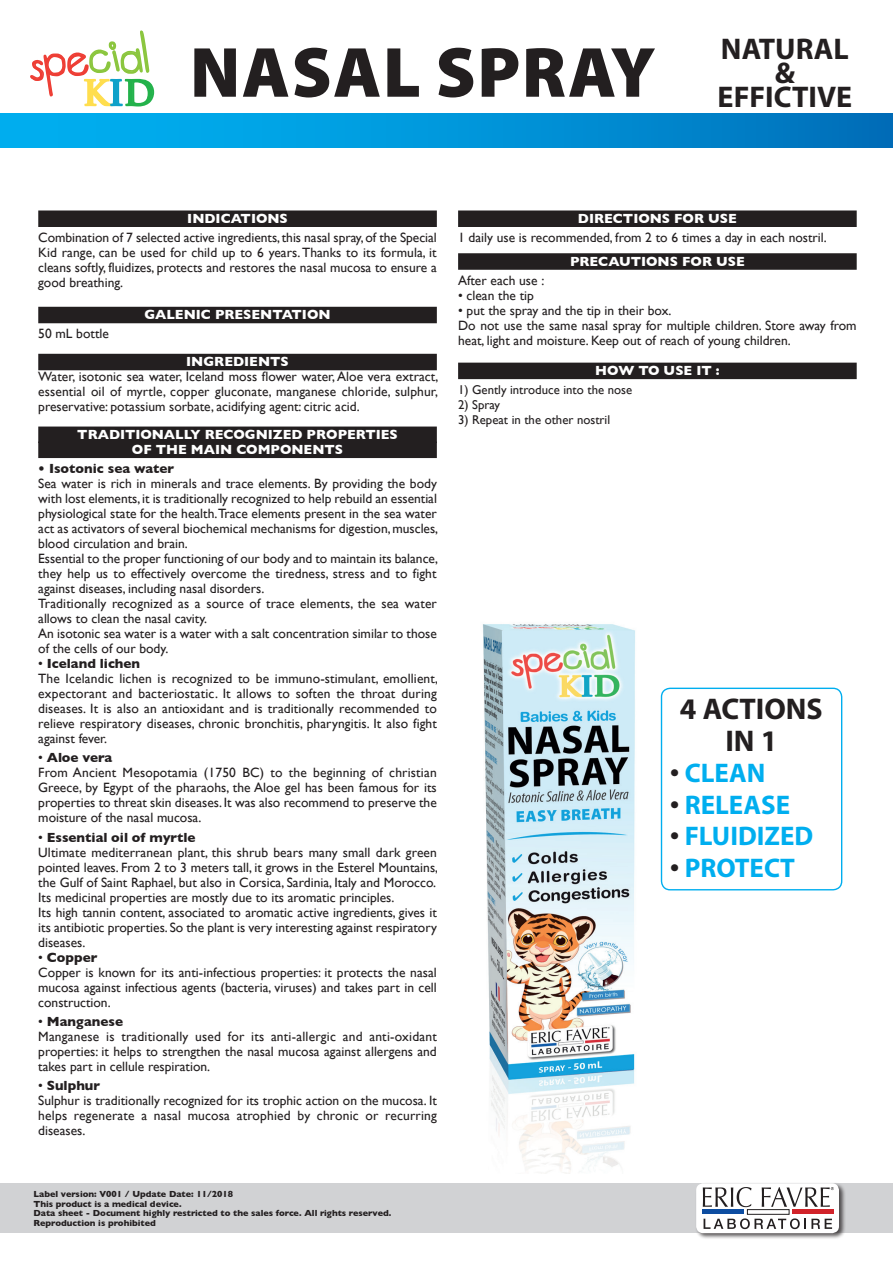
<style>
.page{position:relative;width:893px;height:1263px;background:#fff}
.page>*{position:absolute;margin:0;border:0;box-sizing:border-box;transform-origin:0 0}
.t1{font:900 71.55px "Myriad Pro";letter-spacing:.02em;color:#231f20}
.t2{font:44.4px "tweed.2";color:#8bc63e}
.t3{font:700 33.45px "Trajan Pro";color:#ffde4e}
.t4{font:700 30px/24px "Myriad Pro";color:#231f20;text-align:center}
.t5{font:700 30px/31.5px "Myriad";color:#231f20;text-align:center}
.t6{font:700 27px "Myriad";color:#00aeef}
.t7{font:13.5px/15px "Gill Sans";color:#231f20}
.t8{font:700 13.5px/15px "Gill Sans";color:#fff;text-align:center}
.t9{font:700 13.5px "Gill Sans";color:#231f20}
.t10{font:12.75px "Gill Sans";color:#231f20}
.t11{font:700 9px/9.8px "Gill Sans";color:#231f20}
.s1{color:#ee3e35}
.s2{font-weight:700}
.s3{color:#231f20}
</style>
<div class="page">
<div style="left:38px;top:210px;width:399px;height:17px;background:#231f20"></div>
<div style="left:38px;top:307px;width:399px;height:16px;background:#231f20"></div>
<div style="left:38px;top:354px;width:399px;height:16px;background:#231f20"></div>
<div style="left:38px;top:426px;width:399px;height:17px;background:#231f20"></div>
<div style="left:38px;top:441px;width:399px;height:17px;background:#231f20"></div>
<div style="left:458px;top:210px;width:399px;height:17px;background:#231f20"></div>
<div style="left:458px;top:253px;width:399px;height:17px;background:#231f20"></div>
<div style="left:458px;top:363px;width:399px;height:16px;background:#231f20"></div>
<svg style="left:0;top:113px;width:893px;height:34px;background:#0090d5"></svg>
<svg style="left:29px;top:30px;width:126px;height:118px"></svg>
<div style="left:0;top:1184px;width:893px;height:49px;background:#d1d2d4"></div>
<img style="left:483px;top:624px;width:206px;height:550px">
<div style="left:661px;top:688px;width:181px;height:202px;border:1px solid #00aeef;border-radius:9px"></div>
<div style="left:695px;top:1182px;width:151px;height:58px;background:#231f20;opacity:.75"></div>
<div style="left:696px;top:1183px;width:143px;height:50px;background:#fff;border-radius:7px"></div>
<svg style="left:703px;top:1187px;width:49px;height:20px"></svg>
<svg style="left:762px;top:1187px;width:72px;height:20px"></svg>
<div style="left:703px;top:1209px;width:41px;height:5px;background:#0d4da1"></div>
<div style="left:747px;top:1209px;width:42px;height:5px;border:1px solid #231f20"></div>
<div style="left:792px;top:1209px;width:42px;height:5px;background:#d1232a"></div>
<svg style="left:703px;top:1218px;width:129px;height:11px"></svg>
<h2 class="t2" style="left:26px;top:46px;width:121px;rotate:-8deg"><span class="s1">spe</span>cial</h2>
<h1 class="t1" style="left:108px;top:25px;width:549px"><sub>I</sub><sub>D</sub> NASAL SPRAY</h1>
<h3 class="t4" style="left:718px;top:36px;width:136px">NATURAL &amp;<br>EFFICTIVE</h3>
<h3 class="t3" style="left:83px;top:72px;width:27px">K</h3>
<p class="t8" style="left:187px;top:210px;width:102px">INDICATIONS</p>
<p class="t7" style="left:38px;top:230px;width:400px;text-align:justify">Combination of 7 selected active ingredients, this nasal spray, of the Special Kid range, can be used for child up to 6 years. Thanks to its formula, it cleans softly, fluidizes, protects and restores the nasal mucosa to ensure a good breathing.</p>
<p class="t8" style="left:145px;top:307px;width:187px">GALENIC PRESENTATION</p>
<p class="t7" style="left:38px;top:326px;width:72px">50 mL bottle</p>
<p class="t8" style="left:186px;top:354px;width:104px">INGREDIENTS</p>
<p class="t7" style="left:38px;top:369px;width:402px;text-align:justify">Water, isotonic sea water, Iceland moss flower water, Aloe vera extract, essential oil of myrtle, copper gluconate, manganese chloride, sulphur, preservative: potassium sorbate, acidifying agent: citric acid.</p>
<p class="t8" style="left:77px;top:426px;width:322px">TRADITIONALLY RECOGNIZED PROPERTIES<br>OF THE MAIN COMPONENTS</p>
<p class="t9" style="left:38px;top:458px;width:137px">• Isotonic sea water</p>
<p class="t7" style="left:38px;top:476px;width:401px">Sea water is rich in minerals and trace elements. By providing the body with lost elements, it is traditionally recognized to help rebuild an essential physiological state for the health.Trace elements present in the sea water act as activators of several biochemical mechanisms for digestion, muscles, blood circulation and brain.<br>Essential to the proper functioning of our body and to maintain its balance, they help us to effectively overcome the tiredness, stress and to fight against diseases, including nasal disorders.<br>Traditionally recognized as a source of trace elements, the sea water allows to clean the nasal cavity.<br>An isotonic sea water is a water with a salt concentration similar to those of the cells of our body.</p>
<p class="t7" style="left:38px;top:656px;width:401px">• <span class="s2">Iceland lichen<br></span>The Icelandic lichen is recognized to be immuno-stimulant, emollient, expectorant and bacteriostatic. It allows to soften the throat during diseases. It is also an antioxidant and is traditionally recommended to relieve respiratory diseases, chronic bronchitis, pharyngitis. It also fight against fever.</p>
<p class="t7" style="left:38px;top:750px;width:400px">• <span class="s2">Aloe vera<br></span>From Ancient Mesopotamia (1750 BC) to the beginning of christian Greece, by Egypt of the pharaohs, the Aloe gel has been famous for its properties to threat skin diseases. It was also recommend to preserve the moisture of the nasal mucosa.</p>
<p class="t7" style="left:38px;top:829px;width:401px">• <span class="s2">Essential oil of myrtle<br></span>Ultimate mediterranean plant, this shrub bears many small dark green pointed leaves. From 2 to 3 meters tall, it grows in the Esterel Mountains, the Gulf of Saint Raphael, but also in Corsica, Sardinia, Italy and Morocco.<br>Its medicinal properties are mostly due to its aromatic principles.<br>Its high tannin content, associated to aromatic active ingredients, gives it its antibiotic properties. So the plant is very interesting against respiratory diseases.</p>
<p class="t7" style="left:38px;top:949px;width:400px">• <span class="s2">Copper<br></span>Copper is known for its anti-infectious properties: it protects the nasal mucosa against infectious agents (bacteria, viruses) and takes part in cell construction.</p>
<p class="t7" style="left:38px;top:1013px;width:400px">• <span class="s2">Manganese<br></span>Manganese is traditionally used for its anti-allergic and anti-oxidant properties: it helps to strengthen the nasal mucosa against allergens and takes part in cellule respiration.</p>
<p class="t7" style="left:38px;top:1078px;width:400px">• <span class="s2">Sulphur<br></span>Sulphur is traditionally recognized for its trophic action on the mucosa. It helps regenerate a nasal mucosa atrophied by chronic or recurring diseases.</p>
<p class="t8" style="left:578px;top:210px;width:160px">DIRECTIONS FOR USE</p>
<p class="t7" style="left:458px;top:230px;width:370px">1 daily use is recommended, from 2 to 6 times a day in each nostril.</p>
<p class="t8" style="left:570px;top:253px;width:176px">PRECAUTIONS FOR USE</p>
<p class="t7" style="left:458px;top:273px;width:88px">After each use :</p>
<p class="t7" style="left:458px;top:288px;width:77px">• clean the tip</p>
<p class="t7" style="left:458px;top:303px;width:400px">• put the spray and the tip in their box.<br>Do not use the same nasal spray for multiple children. Store away from heat, light and moisture. Keep out of reach of young children.</p>
<p class="t8" style="left:595px;top:362px;width:126px">HOW TO USE IT :</p>
<p class="t10" style="left:458px;top:382px;width:175px">1) Gently introduce into the nose</p>
<p class="t10" style="left:458px;top:397px;width:43px">2) Spray</p>
<p class="t10" style="left:458px;top:412px;width:154px">3) Repeat in the other nostril</p>
<h3 class="t5" style="left:680px;top:694px;width:144px">4 ACTIONS<br>IN 1</h3>
<h3 class="t6" style="left:670px;top:759px;width:97px"><span class="s3">•</span> CLEAN</h3>
<h3 class="t6" style="left:670px;top:791px;width:121px"><span class="s3">•</span> RELEASE</h3>
<h3 class="t6" style="left:670px;top:822px;width:145px"><span class="s3">•</span> FLUIDIZED</h3>
<h3 class="t6" style="left:670px;top:854px;width:126px"><span class="s3">•</span> PROTECT</h3>
<p class="t11" style="left:33px;top:1189px;width:359px">Label version: V001 / Update Date: 11/2018<br>This product is a medical device.<br>Data sheet - Document highly restricted to the sales force. All rights reserved.<br>Reproduction is prohibited</p>
</div>
